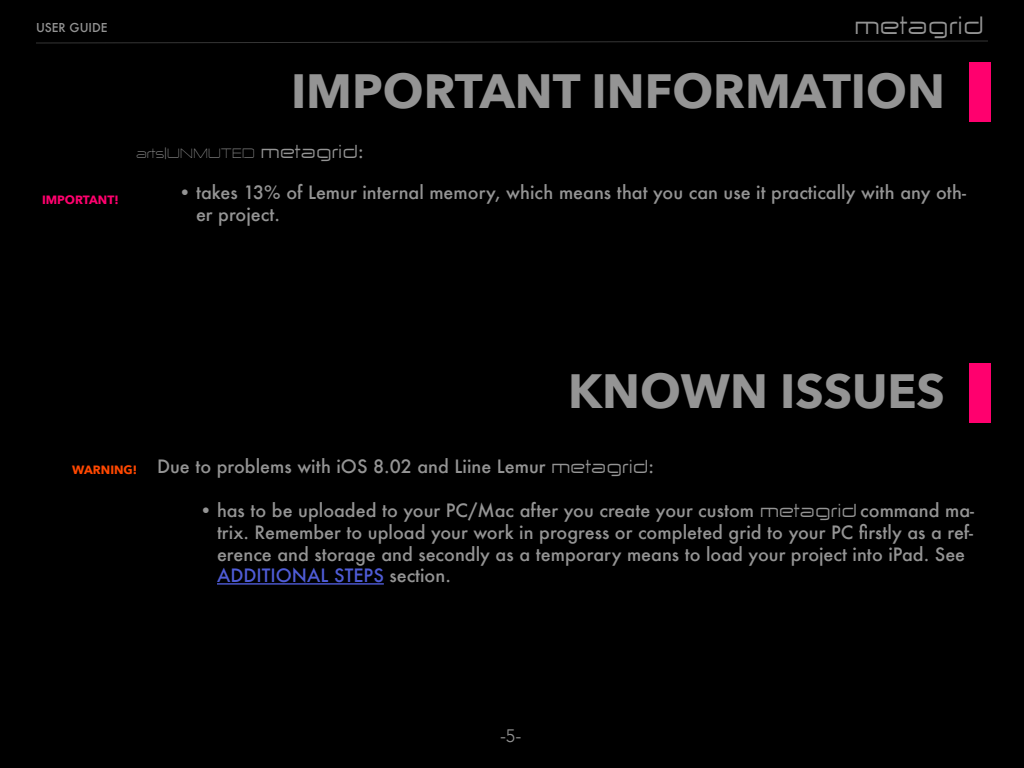
<style>
.page{position:relative;width:1024px;height:768px;background:#fff}
.page>*{position:absolute;margin:0;border:0;box-sizing:border-box;transform-origin:0 0}
.aU_Header_Title{font:700 48px "Avenir Next";color:#949494}
.t1{font:24px "Zekton Ex";color:#949494}
.aU_Body{font:500 18px/21.6px "Futura";color:#949494}
.aU_Pages{font:300 18px "Avenir";color:#949494}
.aU_Body-2{font:12px "Zekton Ex Lt";color:#949494}
.t2{font:700 12px "Avenir Next";color:#ff006e}
.t3{font:500 12px "Futura";color:#949494}
.t4{font:700 12px "Avenir Next";color:#ff4800}
.s1{font-family:"Zekton Ex";font-size:18px}
.s2{font-family:"Futura";font-weight:500;font-size:18px}
.s3{font-family:"Zekton Ex";font-weight:400}
.s4{color:#4f5cd6}
</style>
<div class="page">
<div style="left:1px;top:1px;width:1022px;height:766px;background:#000"></div>
<svg style="left:36px;top:40px;width:952px;height:4px"></svg>
<div style="left:969px;top:62px;width:22px;height:60px;background:#ff006e"></div>
<div style="left:969px;top:363px;width:22px;height:60px;background:#ff006e"></div>
<hr style="left:217px;top:583px;width:167px;height:2px;background:#4f5cd6">
<p class="t3" style="left:36px;top:19px;width:73px">USER GUIDE</p>
<p class="t2" style="left:42px;top:189px;width:78px">IMPORTANT!</p>
<h2 class="t1" style="left:854px;top:10px;width:131px">metagrid</h2>
<p class="aU_Header_Title" style="left:291px;top:50px;width:655px">IMPORTANT INFORMATION</p>
<p class="aU_Body-2" style="left:136px;top:145px;width:229px">arts|UNMUTED <span class="s1">metagrid</span><span class="s2">:</span></p>
<p class="aU_Body" style="left:196px;top:182px;width:772px;text-indent:-18px">• takes 13% of Lemur internal memory, which means that you can use it practically with any oth&shy;er project.</p>
<p class="aU_Header_Title" style="left:568px;top:350px;width:378px">KNOWN ISSUES</p>
<p class="t4" style="left:72px;top:459px;width:67px">WARNING!</p>
<p class="aU_Body" style="left:157px;top:456px;width:499px">Due to problems with iOS 8.02 and Liine Lemur <span class="s3">metagrid</span>:</p>
<p class="aU_Body" style="left:217px;top:500px;width:759px;text-indent:-18px">• has to be uploaded to your PC/Mac after you create your custom <span class="s3">metagrid</span> command ma&shy;trix. Remember to upload your work in progress or completed grid to your PC firstly as a ref&shy;erence and storage and secondly as a temporary means to load your project into iPad. See <span class="s4">ADDITIONAL STEPS</span> section.</p>
<p class="aU_Pages" style="left:500px;top:725px;width:23px">-5-</p>
</div>
